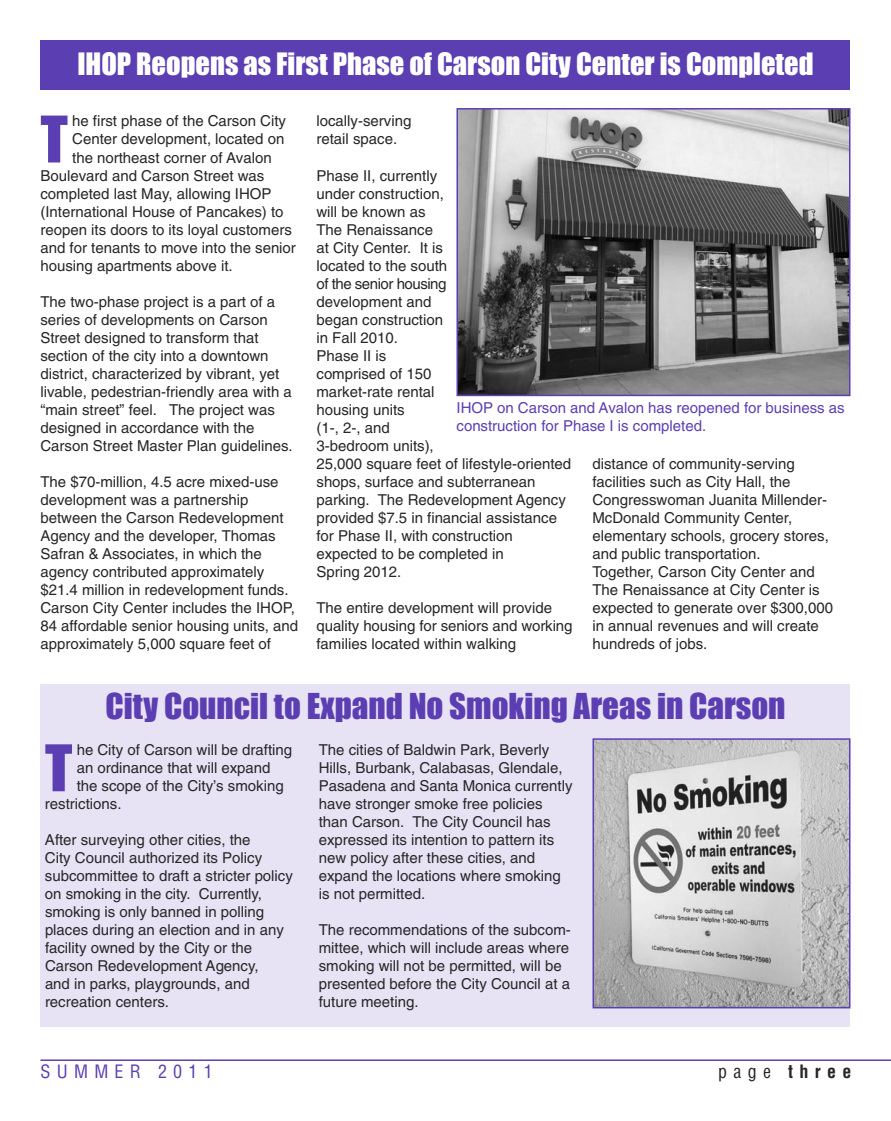
<style>
.page{position:relative;width:891px;height:1121px;background:#fff}
.page>*{position:absolute;margin:0;border:0;box-sizing:border-box;transform-origin:0 0}
.t1{font:59.4px "Impact";color:#5c3eb3}
.t2{font:33px "Impact";color:#5c3eb3}
.t3{font:28.5px "Impact";color:#fff}
.t4{font:condensed 18px "Helvetica";letter-spacing:.35em;color:#5c3eb3}
.t5{font:700 condensed 18px "Helvetica";letter-spacing:.35em;color:#272627}
.t6{font:15px/18px "Helvetica";color:#272627}
.t7{font:15px/18px "Helvetica";color:#5c3eb3}
.s1{font-weight:400}
</style>
<div class="page">
<div style="left:40px;top:684px;width:810px;height:342px;background:#e7e2f4"></div>
<hr style="left:40px;top:1059px;width:851px;height:1px;background:#5c3eb3">
<div style="left:40px;top:40px;width:810px;height:50px;background:#5c3eb3"></div>
<img style="left:459px;top:111px;width:388px;height:282px">
<div style="left:456px;top:108px;width:394px;height:288px;border:2px solid #5c3eb3"></div>
<img style="left:596px;top:741px;width:251px;height:264px">
<div style="left:593px;top:738px;width:257px;height:270px;border:2px solid #5c3eb3"></div>
<h3 class="t3" style="left:77px;top:48px;width:738px">IHOP Reopens as First Phase of Carson City Center is Completed</h3>
<h1 class="t1" style="left:40px;top:107px;width:29px">T</h1>
<p class="t6" style="left:72px;top:114px;width:215px">he first phase of the Carson City</p>
<p class="t6" style="left:72px;top:132px;width:214px">Center development, located on</p>
<p class="t6" style="left:72px;top:150px;width:201px">the northeast corner of Avalon</p>
<p class="t6" style="left:40px;top:168px;width:225px">Boulevard and Carson Street was</p>
<p class="t6" style="left:40px;top:186px;width:233px">completed last May, allowing IHOP</p>
<p class="t6" style="left:40px;top:204px;width:245px">(International House of Pancakes) to</p>
<p class="t6" style="left:40px;top:222px;width:253px">reopen its doors to its loyal customers</p>
<p class="t6" style="left:40px;top:240px;width:257px">and for tenants to move into the senior</p>
<p class="t6" style="left:40px;top:258px;width:194px">housing apartments above it.</p>
<p class="t6" style="left:40px;top:294px;width:254px">The two-phase project is a part of a series of developments on Carson Street designed to transform that section of the city into a downtown district, characterized by vibrant, yet livable, pedestrian-friendly area with a “main street” feel. The project was designed in accordance with the Carson Street Master Plan guidelines.</p>
<p class="t6" style="left:40px;top:474px;width:259px">The $70-million, 4.5 acre mixed-use development was a partnership between the Carson Redevelopment Agency and the developer, Thomas Safran &amp; Associates, in which the agency contributed approximately $21.4 million in redevelopment funds.<br>Carson City Center includes the IHOP, 84 affordable senior housing units, and approximately 5,000 square feet of</p>
<p class="t6" style="left:316px;top:114px;width:96px">locally-serving retail space.</p>
<p class="t6" style="left:316px;top:168px;width:256px">Phase II, currently<br>under construction,<br>will be known as<br>The Renaissance<br>at City Center. It is<br>located to the south<br>of the senior housing<br>development and<br>began construction<br>in Fall 2010.<br>Phase II is<br>comprised of 150<br>market-rate rental<br>housing units<br>(1-, 2-, and<br>3-bedroom units),<br>25,000 square feet of lifestyle-oriented shops, surface and subterranean parking. The Redevelopment Agency provided $7.5 in financial assistance for Phase II, with construction expected to be completed in<br>Spring 2012.</p>
<p class="t6" style="left:317px;top:600px;width:258px">The entire development will provide quality housing for seniors and working families located within walking</p>
<p class="t7" style="left:457px;top:400px;width:390px">IHOP on Carson and Avalon has reopened for business as construction for Phase I is completed.</p>
<p class="t6" style="left:593px;top:456px;width:242px">distance of community-serving facilities such as City Hall, the<br>Congresswoman Juanita Millender-<br>McDonald Community Center, elementary schools, grocery stores, and public transportation.<br>Together, Carson City Center and<br>The Renaissance at City Center is expected to generate over $300,000 in annual revenues and will create hundreds of jobs.</p>
<h2 class="t2" style="left:105px;top:688px;width:682px">City Council to Expand No Smoking Areas in Carson</h2>
<h1 class="t1" style="left:45px;top:736px;width:29px">T</h1>
<p class="t6" style="left:77px;top:742px;width:217px">he City of Carson will be drafting</p>
<p class="t6" style="left:77px;top:760px;width:195px">an ordinance that will expand</p>
<p class="t6" style="left:77px;top:778px;width:209px">the scope of the City’s smoking</p>
<p class="t6" style="left:45px;top:796px;width:78px">restrictions.</p>
<p class="t6" style="left:45px;top:832px;width:249px">After surveying other cities, the<br>City Council authorized its Policy subcommittee to draft a stricter policy on smoking in the city. Currently, smoking is only banned in polling places during an election and in any facility owned by the City or the<br>Carson Redevelopment Agency,<br>and in parks, playgrounds, and recreation centers.</p>
<p class="t6" style="left:319px;top:742px;width:255px">The cities of Baldwin Park, Beverly Hills, Burbank, Calabasas, Glendale, Pasadena and Santa Monica currently have stronger smoke free policies than Carson. The City Council has expressed its intention to pattern its new policy after these cities, and expand the locations where smoking is not permitted.</p>
<p class="t6" style="left:319px;top:922px;width:254px">The recommendations of the subcom&shy;mittee, which will include areas where smoking will not be permitted, will be presented before the City Council at a future meeting.</p>
<p class="t4" style="left:40px;top:1061px;width:174px">SUMMER 2011</p>
<p class="t5" style="left:718px;top:1061px;width:135px"><span class="s1">page</span> three</p>
</div>
